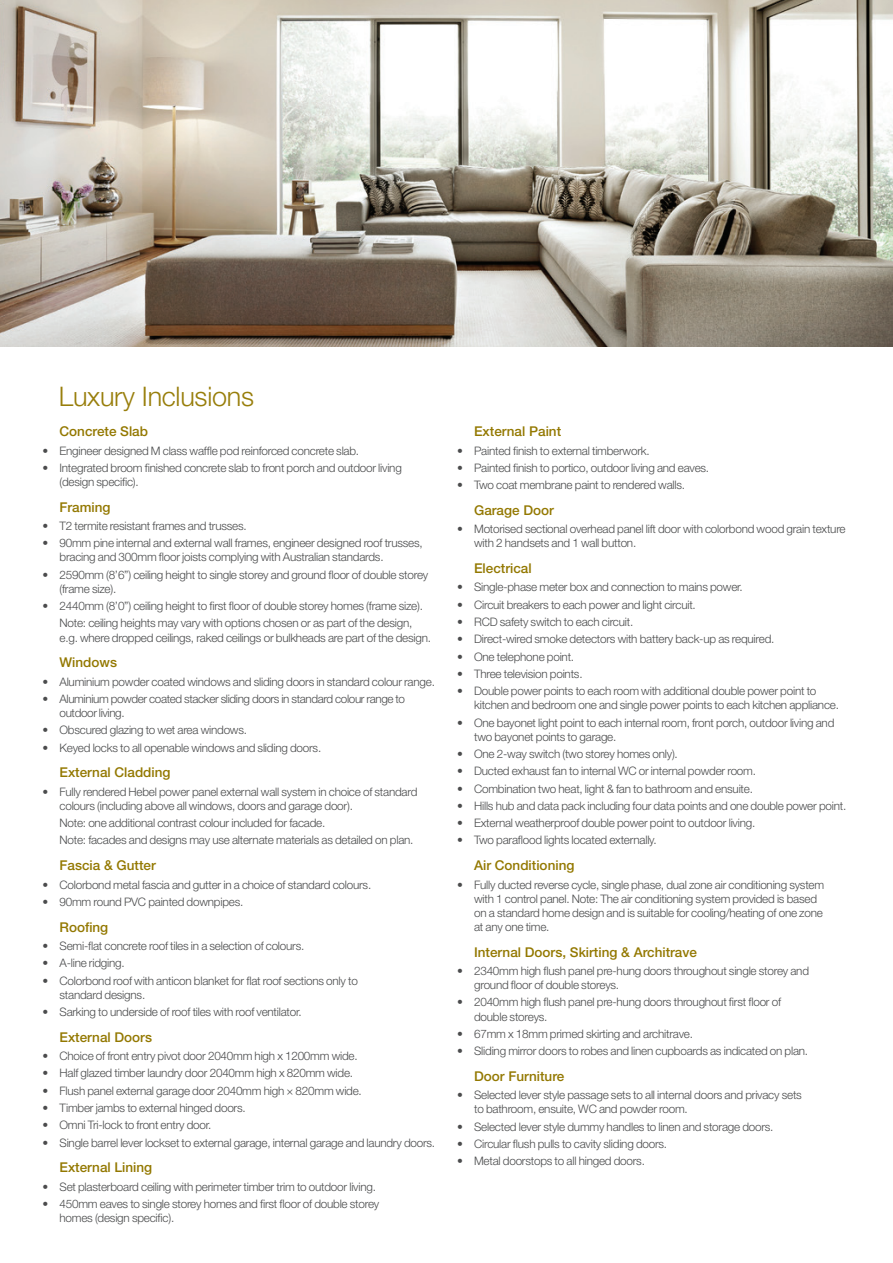
<style>
.page{position:relative;width:893px;height:1263px;background:#fff}
.page>*{position:absolute;margin:0;border:0;box-sizing:border-box;transform-origin:0 0}
.t1{font:300 27px "Helvetica Neue";letter-spacing:-.01em;color:#987e0b}
.t2{font:500 13.5px "Helvetica Neue";color:#937800}
.t3{font:300 11.7px/14.1px "Helvetica Neue";letter-spacing:-.02em;color:#4b4c4d}
</style>
<div class="page">
<img style="left:0;top:0;width:893px;height:347px">
<h1 class="t1" style="left:59px;top:379px;width:197px">Luxury Inclusions</h1>
<p class="t2" style="left:60px;top:423px;width:90px">Concrete Slab</p>
<p class="t3" style="left:43px;top:443px;width:318px">• Engineer designed M class waffle pod reinforced concrete slab.</p>
<p class="t3" style="left:60px;top:460px;width:344px;text-indent:-17px">• Integrated broom finished concrete slab to front porch and outdoor living (design specific).</p>
<p class="t2" style="left:60px;top:499px;width:53px">Framing</p>
<p class="t3" style="left:43px;top:519px;width:206px">• T2 termite resistant frames and trusses.</p>
<p class="t3" style="left:60px;top:536px;width:365px;text-indent:-17px">• 90mm pine internal and external wall frames, engineer designed roof trusses, bracing and 300mm floor joists complying with Australian standards.</p>
<p class="t3" style="left:60px;top:567px;width:370px;text-indent:-17px">• 2590mm (8’6”) ceiling height to single storey and ground floor of double storey (frame size).</p>
<p class="t3" style="left:43px;top:597px;width:382px;line-height:17.2px;text-align:center">• 2440mm (8’0”) ceiling height to first floor of double storey homes (frame size).<br>Note: ceiling heights may vary with options chosen or as part of the design,</p>
<p class="t3" style="left:60px;top:630px;width:373px">e.g. where dropped ceilings, raked ceilings or bulkheads are part of the design.</p>
<p class="t2" style="left:60px;top:654px;width:59px">Windows</p>
<p class="t3" style="left:43px;top:674px;width:394px">• Aluminium powder coated windows and sliding doors in standard colour range.</p>
<p class="t3" style="left:60px;top:691px;width:347px;text-indent:-17px">• Aluminium powder coated stacker sliding doors in standard colour range to outdoor living.</p>
<p class="t3" style="left:43px;top:723px;width:206px">• Obscured glazing to wet area windows.</p>
<p class="t3" style="left:43px;top:740px;width:280px">• Keyed locks to all openable windows and sliding doors.</p>
<p class="t2" style="left:60px;top:764px;width:113px">External Cladding</p>
<p class="t3" style="left:60px;top:784px;width:359px;text-indent:-17px">• Fully rendered Hebel power panel external wall system in choice of standard colours (including above all windows, doors and garage door).</p>
<p class="t3" style="left:60px;top:814px;width:355px;line-height:17.2px">Note: one additional contrast colour included for facade.<br>Note: facades and designs may use alternate materials as detailed on plan.</p>
<p class="t2" style="left:60px;top:857px;width:98px">Fascia &amp; Gutter</p>
<p class="t3" style="left:43px;top:877px;width:330px">• Colorbond metal fascia and gutter in a choice of standard colours.</p>
<p class="t3" style="left:43px;top:894px;width:202px">• 90mm round PVC painted downpipes.</p>
<p class="t2" style="left:60px;top:919px;width:50px">Roofing</p>
<p class="t3" style="left:43px;top:938px;width:263px">• Semi-flat concrete roof tiles in a selection of colours.</p>
<p class="t3" style="left:43px;top:956px;width:84px">• A-line ridging.</p>
<p class="t3" style="left:60px;top:973px;width:300px;text-indent:-17px">• Colorbond roof with anticon blanket for flat roof sections only to standard designs.</p>
<p class="t3" style="left:43px;top:1004px;width:261px">• Sarking to underside of roof tiles with roof ventilator.</p>
<p class="t2" style="left:60px;top:1029px;width:94px">External Doors</p>
<p class="t3" style="left:43px;top:1048px;width:317px">• Choice of front entry pivot door 2040mm high x 1200mm wide.</p>
<p class="t3" style="left:43px;top:1066px;width:312px">• Half glazed timber laundry door 2040mm high x 820mm wide.</p>
<p class="t3" style="left:43px;top:1083px;width:321px">• Flush panel external garage door 2040mm high × 820mm wide.</p>
<p class="t3" style="left:43px;top:1100px;width:205px">• Timber jambs to external hinged doors.</p>
<p class="t3" style="left:43px;top:1118px;width:170px">• Omni Tri-lock to front entry door.</p>
<p class="t3" style="left:43px;top:1135px;width:394px">• Single barrel lever lockset to external garage, internal garage and laundry doors.</p>
<p class="t2" style="left:60px;top:1159px;width:94px">External Lining</p>
<p class="t3" style="left:43px;top:1179px;width:335px">• Set plasterboard ceiling with perimeter timber trim to outdoor living.</p>
<p class="t3" style="left:60px;top:1196px;width:321px;text-indent:-17px">• 450mm eaves to single storey homes and first floor of double storey homes (design specific).</p>
<p class="t2" style="left:474px;top:423px;width:89px">External Paint</p>
<p class="t3" style="left:457px;top:443px;width:194px">• Painted finish to external timberwork.</p>
<p class="t3" style="left:457px;top:460px;width:254px">• Painted finish to portico, outdoor living and eaves.</p>
<p class="t3" style="left:457px;top:478px;width:229px">• Two coat membrane paint to rendered walls.</p>
<p class="t2" style="left:474px;top:502px;width:81px">Garage Door</p>
<p class="t3" style="left:474px;top:522px;width:373px;text-indent:-17px">• Motorised sectional overhead panel lift door with colorbond wood grain texture with 2 handsets and 1 wall button.</p>
<p class="t2" style="left:474px;top:560px;width:59px">Electrical</p>
<p class="t3" style="left:457px;top:580px;width:287px">• Single-phase meter box and connection to mains power.</p>
<p class="t3" style="left:457px;top:597px;width:240px">• Circuit breakers to each power and light circuit.</p>
<p class="t3" style="left:457px;top:615px;width:178px">• RCD safety switch to each circuit.</p>
<p class="t3" style="left:457px;top:632px;width:319px">• Direct-wired smoke detectors with battery back-up as required.</p>
<p class="t3" style="left:457px;top:649px;width:119px">• One telephone point.</p>
<p class="t3" style="left:457px;top:666px;width:127px">• Three television points.</p>
<p class="t3" style="left:474px;top:684px;width:366px;text-indent:-17px">• Double power points to each room with additional double power point to kitchen and bedroom one and single power points to each kitchen appliance.</p>
<p class="t3" style="left:474px;top:715px;width:362px;text-indent:-17px">• One bayonet light point to each internal room, front porch, outdoor living and two bayonet points to garage.</p>
<p class="t3" style="left:457px;top:746px;width:222px">• One 2-way switch (two storey homes only).</p>
<p class="t3" style="left:457px;top:764px;width:300px">• Ducted exhaust fan to internal WC or internal powder room.</p>
<p class="t3" style="left:457px;top:781px;width:297px">• Combination two heat, light &amp; fan to bathroom and ensuite.</p>
<p class="t3" style="left:457px;top:798px;width:391px">• Hills hub and data pack including four data points and one double power point.</p>
<p class="t3" style="left:457px;top:816px;width:300px">• External weatherproof double power point to outdoor living.</p>
<p class="t3" style="left:457px;top:833px;width:201px">• Two paraflood lights located externally.</p>
<p class="t2" style="left:474px;top:857px;width:102px">Air Conditioning</p>
<p class="t3" style="left:474px;top:877px;width:352px;text-indent:-17px">• Fully ducted reverse cycle, single phase, dual zone air conditioning system with 1 control panel. Note: The air conditioning system provided is based on a standard home design and is suitable for cooling/heating of one zone at any one time.</p>
<p class="t2" style="left:474px;top:944px;width:224px">Internal Doors, Skirting &amp; Architrave</p>
<p class="t3" style="left:474px;top:963px;width:336px;text-indent:-17px">• 2340mm high flush panel pre-hung doors throughout single storey and ground floor of double storeys.</p>
<p class="t3" style="left:474px;top:995px;width:308px;text-indent:-17px">• 2040mm high flush panel pre-hung doors throughout first floor of double storeys.</p>
<p class="t3" style="left:457px;top:1026px;width:237px">• 67mm x 18mm primed skirting and architrave.</p>
<p class="t3" style="left:457px;top:1044px;width:353px">• Sliding mirror doors to robes and linen cupboards as indicated on plan.</p>
<p class="t2" style="left:474px;top:1068px;width:92px">Door Furniture</p>
<p class="t3" style="left:474px;top:1088px;width:329px;text-indent:-17px">• Selected lever style passage sets to all internal doors and privacy sets to bathroom, ensuite, WC and powder room.</p>
<p class="t3" style="left:457px;top:1119px;width:318px">• Selected lever style dummy handles to linen and storage doors.</p>
<p class="t3" style="left:457px;top:1136px;width:212px">• Circular flush pulls to cavity sliding doors.</p>
<p class="t3" style="left:457px;top:1154px;width:189px">• Metal doorstops to all hinged doors.</p>
</div>
